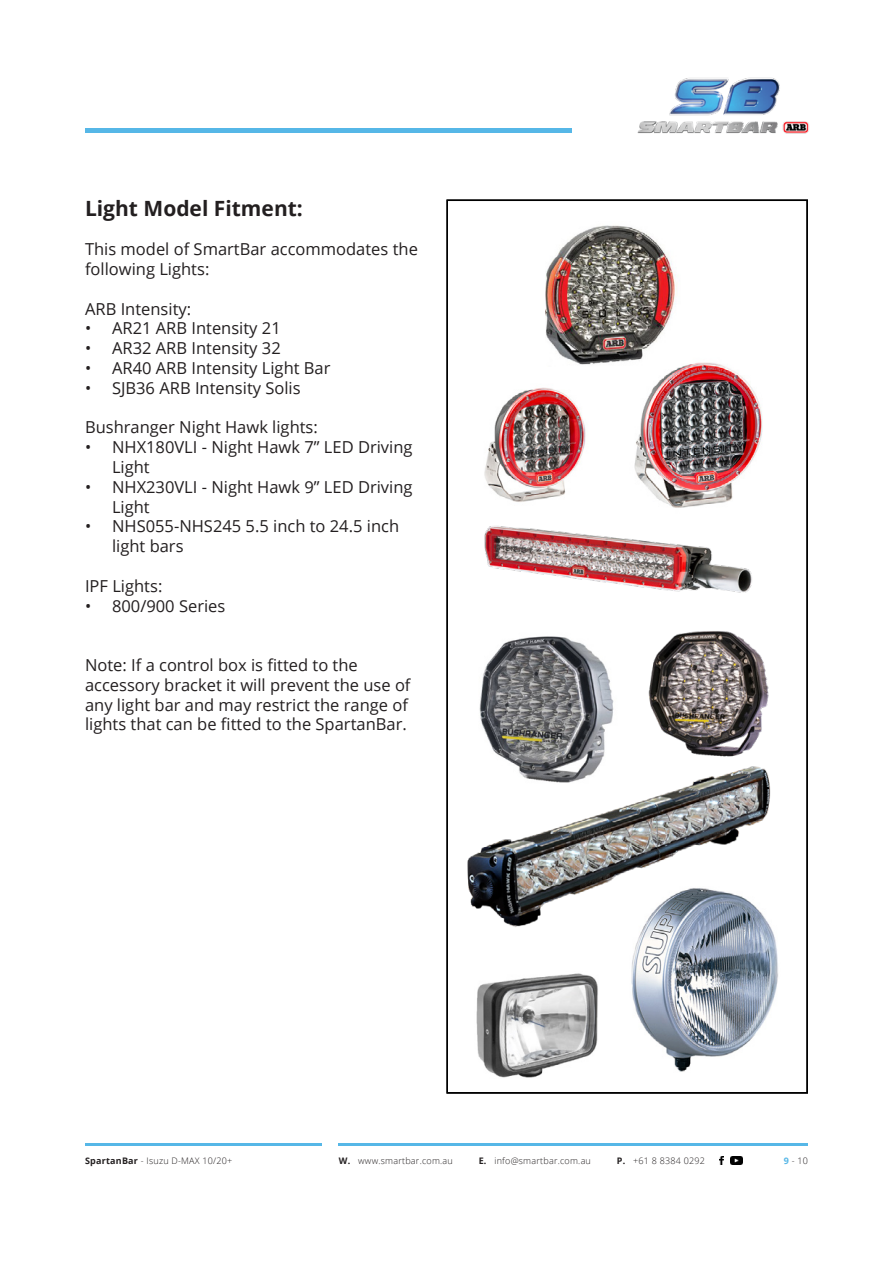
<style>
.page{position:relative;width:893px;height:1263px;background:#fff}
.page>*{position:absolute;margin:0;border:0;box-sizing:border-box;transform-origin:0 0}
.t1{font:700 21px "Open Sans";color:#231f20}
.t2{font:16.5px/19.8px "Open Sans";color:#231f20}
.t3{font:300 9px "Open Sans";letter-spacing:.025em;color:#231f20}
.s1{font-weight:700}
.s2{font-weight:700;color:#56b7e7}
</style>
<div class="page">
<hr style="left:85px;top:128px;width:486px;height:4px;background:#56b7e7">
<img style="left:637px;top:77px;width:172px;height:57px">
<hr style="left:85px;top:1143px;width:237px;height:2px;background:#56b7e7">
<hr style="left:339px;top:1143px;width:469px;height:2px;background:#56b7e7">
<svg style="left:720px;top:1156px;width:4px;height:8px"></svg>
<svg style="left:731px;top:1156px;width:11px;height:8px"></svg>
<div style="left:446px;top:199px;width:362px;height:894px;border:2px solid #000"></div>
<img style="left:484px;top:526px;width:268px;height:67px">
<img style="left:467px;top:766px;width:304px;height:161px">
<img style="left:476px;top:973px;width:122px;height:105px">
<img style="left:630px;top:887px;width:148px;height:185px">
<img style="left:467px;top:636px;width:163px;height:160px">
<img style="left:484px;top:387px;width:102px;height:115px">
<img style="left:634px;top:362px;width:129px;height:146px">
<img style="left:648px;top:631px;width:120px;height:126px">
<img style="left:546px;top:225px;width:134px;height:142px">
<p class="t1" style="left:85px;top:193px;width:219px">Light Model Fitment:</p>
<p class="t2" style="left:85px;top:239px;width:334px">This model of SmartBar accommodates the following Lights:</p>
<p class="t2" style="left:85px;top:298px;width:108px">ARB Intensity:</p>
<p class="t2" style="left:85px;top:318px;width:197px">• AR21 ARB Intensity 21</p>
<p class="t2" style="left:85px;top:338px;width:197px">• AR32 ARB Intensity 32</p>
<p class="t2" style="left:85px;top:358px;width:247px">• AR40 ARB Intensity Light Bar</p>
<p class="t2" style="left:85px;top:377px;width:217px">• SJB36 ARB Intensity Solis</p>
<p class="t2" style="left:85px;top:417px;width:234px">Bushranger Night Hawk lights:</p>
<p class="t2" style="left:112px;top:437px;width:302px;text-indent:-27px">• NHX180VLI - Night Hawk 7” LED Driving<br>Light</p>
<p class="t2" style="left:112px;top:476px;width:302px;text-indent:-27px">• NHX230VLI - Night Hawk 9” LED Driving<br>Light</p>
<p class="t2" style="left:112px;top:516px;width:289px;text-indent:-27px">• NHS055-NHS245 5.5 inch to 24.5 inch light bars</p>
<p class="t2" style="left:85px;top:575px;width:79px">IPF Lights:</p>
<p class="t2" style="left:85px;top:595px;width:142px">• 800/900 Series</p>
<p class="t2" style="left:85px;top:655px;width:327px">Note: If a control box is fitted to the accessory bracket it will prevent the use of any light bar and may restrict the range of lights that can be fitted to the SpartanBar.</p>
<p class="t3" style="left:85px;top:1154px;width:149px"><span class="s1">SpartanBar</span> - Isuzu D-MAX 10/20+</p>
<p class="t3" style="left:339px;top:1154px;width:116px"><span class="s1">W.</span> www.smartbar.com.au</p>
<p class="t3" style="left:479px;top:1154px;width:114px"><span class="s1">E.</span> info@smartbar.com.au</p>
<p class="t3" style="left:617px;top:1154px;width:90px"><span class="s1">P.</span> +61 8 8384 0292</p>
<p class="t3" style="left:784px;top:1154px;width:26px"><span class="s2">9</span> - 10</p>
</div>
